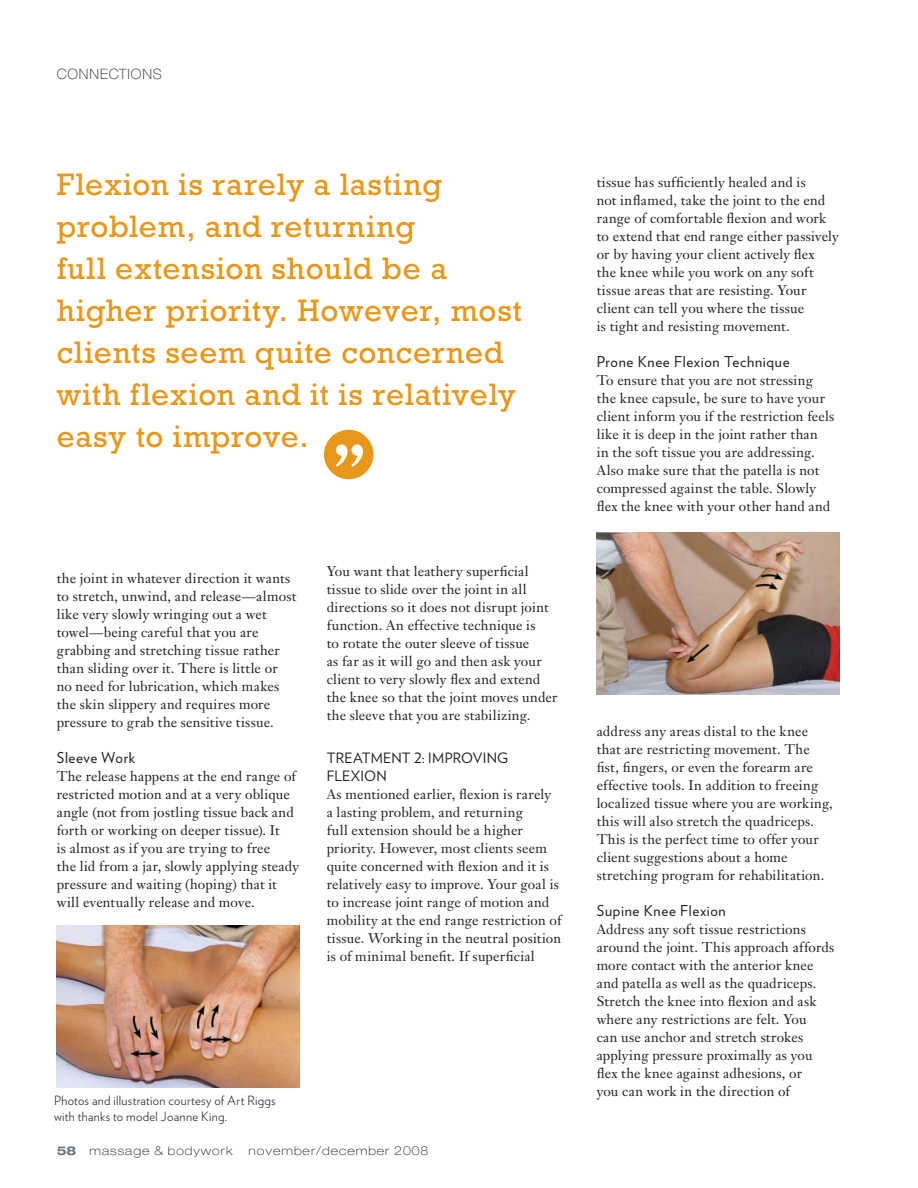
<style>
.page{position:relative;width:918px;height:1188px;background:#fff}
.page>*{position:absolute;margin:0;border:0;box-sizing:border-box;transform-origin:0 0}
.t1{font:31.5px/42px "Rockwell";letter-spacing:.025em;color:#e89718}
.t2{font:15px "Verlag";letter-spacing:.04em;color:#231f20}
.t3{font:14.25px/18px "Verlag";letter-spacing:.015em;color:#231f20}
.t4{font:100 14.25px "Helvetica Neue";letter-spacing:.06em;color:#231f20}
.t5{font:13.8px/18px "Janson Text";letter-spacing:.015em;color:#231f20}
.t6{font:300 12.75px/15.3px "Verlag";letter-spacing:.025em;color:#231f20}
.t7{font:100 expanded 12px "Helvetica Neue";letter-spacing:.085em;color:#231f20}
.s1{font-weight:700;color:#67747f}
</style>
<div class="page">
<img style="left:57px;top:925px;width:243px;height:162px">
<img style="left:597px;top:533px;width:243px;height:162px">
<svg style="left:324px;top:430px;width:50px;height:49px"></svg>
<p class="t4" style="left:57px;top:69px;width:107px">CONNECTIONS</p>
<h1 class="t1" style="left:57px;top:167px;width:467px">Flexion is rarely a lasting problem, and returning<br>full extension should be a higher priority. However, most clients seem quite concerned with flexion and it is relatively easy to improve.</h1>
<p class="t5" style="left:57px;top:571px;width:241px">the joint in whatever direction it wants to stretch, unwind, and release—almost like very slowly wringing out a wet towel—being careful that you are grabbing and stretching tissue rather than sliding over it. There is little or no need for lubrication, which makes the skin slippery and requires more pressure to grab the sensitive tissue.</p>
<p class="t2" style="left:57px;top:752px;width:80px">Sleeve Work</p>
<p class="t5" style="left:57px;top:769px;width:244px">The release happens at the end range of restricted motion and at a very oblique angle (not from jostling tissue back and forth or working on deeper tissue). It<br>is almost as if you are trying to free<br>the lid from a jar, slowly applying steady pressure and waiting (hoping) that it will eventually release and move.</p>
<p class="t5" style="left:327px;top:563px;width:232px">You want that leathery superficial tissue to slide over the joint in all directions so it does not disrupt joint function. An effective technique is<br>to rotate the outer sleeve of tissue<br>as far as it will go and then ask your client to very slowly flex and extend the knee so that the joint moves under the sleeve that you are stabilizing.</p>
<p class="t3" style="left:327px;top:750px;width:183px">TREATMENT 2: IMPROVING<br>FLEXION</p>
<p class="t5" style="left:327px;top:787px;width:236px">As mentioned earlier, flexion is rarely<br>a lasting problem, and returning<br>full extension should be a higher priority. However, most clients seem quite concerned with flexion and it is relatively easy to improve. Your goal is to increase joint range of motion and mobility at the end range restriction of tissue. Working in the neutral position is of minimal benefit. If superficial</p>
<p class="t6" style="left:54px;top:1094px;width:223px">Photos and illustration courtesy of Art Riggs with thanks to model Joanne King.</p>
<p class="t7" style="left:57px;top:1146px;width:178px"><span class="s1">58</span> massage &amp; bodywork</p>
<p class="t7" style="left:249px;top:1146px;width:181px">november/december 2008</p>
<p class="t5" style="left:597px;top:175px;width:244px">tissue has sufficiently healed and is<br>not inflamed, take the joint to the end range of comfortable flexion and work to extend that end range either passively or by having your client actively flex<br>the knee while you work on any soft tissue areas that are resisting. Your client can tell you where the tissue<br>is tight and resisting movement.</p>
<p class="t2" style="left:597px;top:356px;width:194px">Prone Knee Flexion Technique</p>
<p class="t5" style="left:597px;top:373px;width:239px">To ensure that you are not stressing the knee capsule, be sure to have your client inform you if the restriction feels like it is deep in the joint rather than<br>in the soft tissue you are addressing.<br>Also make sure that the patella is not compressed against the table. Slowly flex the knee with your other hand and</p>
<p class="t5" style="left:597px;top:724px;width:238px">address any areas distal to the knee that are restricting movement. The fist, fingers, or even the forearm are effective tools. In addition to freeing localized tissue where you are working, this will also stretch the quadriceps.<br>This is the perfect time to offer your client suggestions about a home stretching program for rehabilitation.</p>
<p class="t2" style="left:597px;top:905px;width:131px">Supine Knee Flexion</p>
<p class="t5" style="left:597px;top:922px;width:239px">Address any soft tissue restrictions around the joint. This approach affords more contact with the anterior knee and patella as well as the quadriceps.<br>Stretch the knee into flexion and ask where any restrictions are felt. You<br>can use anchor and stretch strokes applying pressure proximally as you flex the knee against adhesions, or<br>you can work in the direction of</p>
</div>
